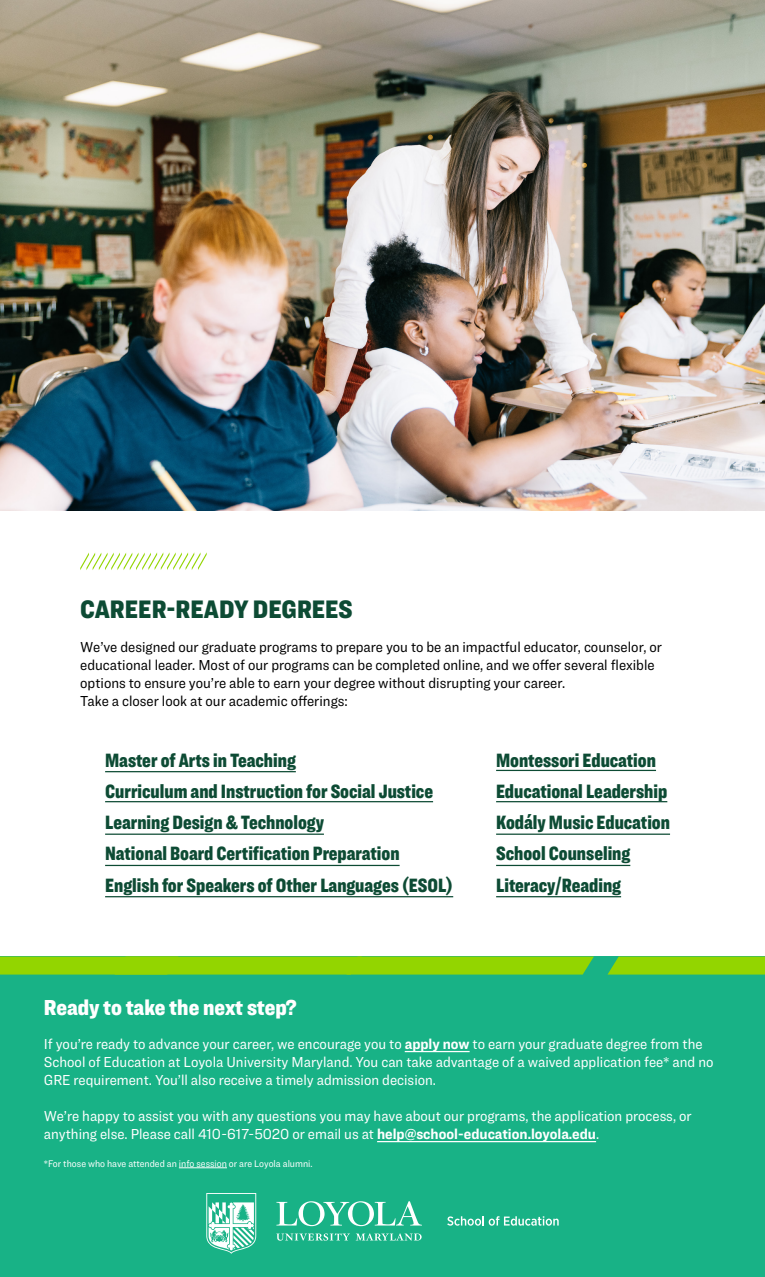
<style>
.page{position:relative;width:765px;height:1277px;background:#fff}
.page>*{position:absolute;margin:0;border:0;box-sizing:border-box;transform-origin:0 0}
.t1{font:900 26.25px "Ringside Condensed";color:#0d4b34}
.t2{font:900 22.5px "Ringside Condensed";color:#fff}
.t3{font:900 20px "Ringside Compressed";color:#0d4b34}
.t4{font:15px/18px "Ringside Narrow";color:#fff}
.t5{font:15px/18px "Ringside Narrow";color:#000}
.t6{font:10px "Ringside Narrow";color:#fff}
.s1{font-weight:700}
</style>
<div class="page">
<img style="left:0;top:0;width:765px;height:510px">
<hr style="left:105px;top:771px;width:191px;height:1px;background:#0d4b34">
<hr style="left:105px;top:801px;width:328px;height:1px;background:#0d4b34">
<hr style="left:105px;top:833px;width:219px;height:1px;background:#0d4b34">
<hr style="left:496px;top:896px;width:125px;height:1px;background:#0d4b34">
<hr style="left:496px;top:769px;width:160px;height:2px;background:#0d4b34">
<hr style="left:105px;top:896px;width:348px;height:1px;background:#0d4b34">
<hr style="left:496px;top:801px;width:171px;height:1px;background:#0d4b34">
<hr style="left:496px;top:833px;width:174px;height:1px;background:#0d4b34">
<hr style="left:496px;top:864px;width:134px;height:2px;background:#0d4b34">
<div style="left:0;top:956px;width:765px;height:320px;background:#18b286"></div>
<hr style="left:405px;top:1050px;width:65px;height:2px;background:#fff">
<hr style="left:377px;top:1140px;width:219px;height:2px;background:#fff">
<svg style="left:276px;top:1201px;width:146px;height:39px"></svg>
<svg style="left:206px;top:1193px;width:50px;height:60px"></svg>
<svg style="left:447px;top:1216px;width:112px;height:9px"></svg>
<svg style="left:80px;top:552px;width:127px;height:18px"></svg>
<hr style="left:179px;top:1167px;width:48px;height:1px;background:#fff">
<svg style="left:0;top:956px;width:765px;height:19px;background:#89d20a"></svg>
<hr style="left:105px;top:864px;width:295px;height:2px;background:#0d4b34">
<p class="t1" style="left:80px;top:590px;width:274px">CAREER-READY DEGREES</p>
<p class="t5" style="left:80px;top:637px;width:583px">We’ve designed our graduate programs to prepare you to be an impactful educator, counselor, or educational leader. Most of our programs can be completed online, and we offer several flexible options to ensure you’re able to earn your degree without disrupting your career.</p>
<p class="t5" style="left:80px;top:691px;width:269px">Take a closer look at our academic offerings:</p>
<p class="t3" style="left:105px;top:745px;width:192px">Master of Arts in Teaching</p>
<p class="t3" style="left:105px;top:776px;width:329px">Curriculum and Instruction for Social Justice</p>
<p class="t3" style="left:105px;top:808px;width:220px">Learning Design &amp; Technology</p>
<p class="t3" style="left:105px;top:839px;width:296px">National Board Certification Preparation</p>
<p class="t3" style="left:105px;top:870px;width:350px">English for Speakers of Other Languages (ESOL)</p>
<p class="t2" style="left:44px;top:991px;width:254px">Ready to take the next step?</p>
<p class="t3" style="left:496px;top:745px;width:161px">Montessori Education</p>
<p class="t3" style="left:496px;top:776px;width:173px">Educational Leadership</p>
<p class="t3" style="left:496px;top:808px;width:175px">Kodály Music Education</p>
<p class="t3" style="left:496px;top:839px;width:136px">School Counseling</p>
<p class="t3" style="left:496px;top:870px;width:127px">Literacy/Reading</p>
<p class="t4" style="left:44px;top:1034px;width:671px">If you’re ready to advance your career, we encourage you to <span class="s1">apply now</span> to earn your graduate degree from the<br>School of Education at Loyola University Maryland. You can take advantage of a waived application fee* and no<br>GRE requirement. You’ll also receive a timely admission decision.</p>
<p class="t4" style="left:44px;top:1106px;width:649px">We’re happy to assist you with any questions you may have about our programs, the application process, or anything else. Please call 410-617-5020 or email us at <span class="s1">help@school-education.loyola.edu</span>.</p>
<p class="t6" style="left:44px;top:1156px;width:270px">*For those who have attended an info session or are Loyola alumni.</p>
</div>
